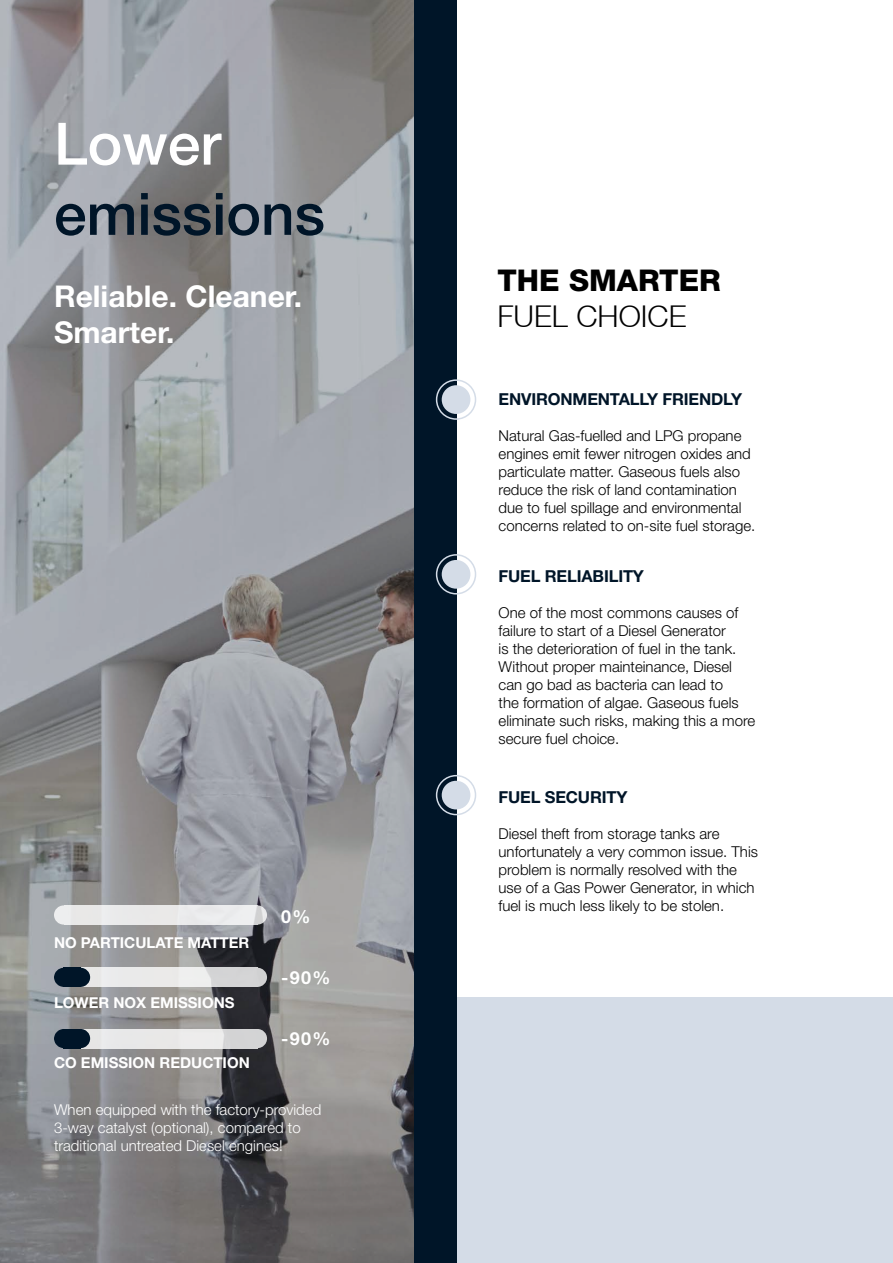
<style>
.page{position:relative;width:893px;height:1263px;background:#fff}
.page>*{position:absolute;margin:0;border:0;box-sizing:border-box;transform-origin:0 0}
.t1{font:500 58.5px "Helvetica Neue LT Pro";color:#001528}
.t2{font:500 58.5px "Helvetica Neue LT Pro";color:#fff}
.t3{font:700 30px/36px "Helvetica Neue LT Std";color:#fff}
.t4{font:800 30px "Helvetica Neue";color:#000}
.t5{font:300 30px "Helvetica Neue LT";color:#000}
.t6{font:700 18px "Helvetica Neue LT Pro";color:#fff}
.t7{font:700 16.5px "Helvetica Neue";letter-spacing:-.01em;color:#001528}
.t8{font:300 15px/18px "Helvetica Neue LT Pro";color:#000}
.t9{font:300 15px/18px "Helvetica Neue LT Pro";color:#fff}
.t10{font:700 15px "Helvetica Neue";color:#fff}
</style>
<div class="page">
<div style="left:0;top:997px;width:893px;height:266px;background:#d4dce7"></div>
<svg style="left:0;top:0;width:415px;height:1263px;background:#909295"></svg>
<div style="left:415px;top:0;width:42px;height:1263px;background:#001528"></div>
<div style="left:64px;top:905px;width:193px;height:19px;background:#eae9ea"></div>
<div style="left:54px;top:905px;width:19px;height:19px;background:#edeeef;border-radius:50%"></div>
<svg style="left:248px;top:905px;width:19px;height:19px"></svg>
<svg style="left:84px;top:968px;width:170px;height:19px;background:#e5e5e5"></svg>
<div style="left:248px;top:968px;width:19px;height:19px;background:#d3d3d4;border-radius:50%"></div>
<svg style="left:84px;top:1029px;width:170px;height:19px;background:#e5e5e5"></svg>
<div style="left:248px;top:1029px;width:19px;height:19px;background:#d4d4d5;border-radius:50%"></div>
<div style="left:54px;top:968px;width:19px;height:19px;background:#001528;border-radius:50%"></div>
<div style="left:71px;top:968px;width:19px;height:19px;background:#001528;border-radius:50%"></div>
<div style="left:64px;top:968px;width:17px;height:19px;background:#001528"></div>
<div style="left:54px;top:1029px;width:19px;height:19px;background:#001528;border-radius:50%"></div>
<div style="left:71px;top:1029px;width:19px;height:19px;background:#001528;border-radius:50%"></div>
<div style="left:64px;top:1029px;width:17px;height:19px;background:#001528"></div>
<div style="left:442px;top:385px;width:28px;height:29px;background:#d4dce7;border-radius:50%"></div>
<div style="left:436px;top:379px;width:40px;height:41px;border:2px solid #d4dce7;border-radius:50%"></div>
<div style="left:442px;top:560px;width:28px;height:29px;background:#d4dce7;border-radius:50%"></div>
<div style="left:436px;top:554px;width:40px;height:40px;border:2px solid #d4dce7;border-radius:50%"></div>
<div style="left:442px;top:781px;width:28px;height:28px;background:#d4dce7;border-radius:50%"></div>
<div style="left:436px;top:775px;width:40px;height:40px;border:2px solid #d4dce7;border-radius:50%"></div>
<h1 class="t2" style="left:54px;top:109px;width:168px">Lower</h1>
<h1 class="t1" style="left:54px;top:179px;width:272px">emissions</h1>
<h2 class="t3" style="left:54px;top:277px;width:250px">Reliable. Cleaner.<br>Smarter.</h2>
<p class="t10" style="left:54px;top:933px;width:197px">NO PARTICULATE MATTER</p>
<p class="t10" style="left:54px;top:993px;width:182px">LOWER NOX EMISSIONS</p>
<p class="t10" style="left:54px;top:1053px;width:197px">CO EMISSION REDUCTION</p>
<p class="t6" style="left:281px;top:905px;width:31px">0%</p>
<p class="t6" style="left:281px;top:966px;width:51px">-90%</p>
<p class="t6" style="left:281px;top:1027px;width:51px">-90%</p>
<p class="t9" style="left:54px;top:1100px;width:269px">When equipped with the factory-provided<br>3-way catalyst (optional), compared to traditional untreated Diesel engines!</p>
<h2 class="t4" style="left:497px;top:263px;width:225px">THE SMARTER</h2>
<h2 class="t5" style="left:497px;top:298px;width:190px">FUEL CHOICE</h2>
<p class="t7" style="left:499px;top:389px;width:245px">ENVIRONMENTALLY FRIENDLY</p>
<p class="t8" style="left:499px;top:427px;width:258px">Natural Gas-fuelled and LPG propane engines emit fewer nitrogen oxides and particulate matter. Gaseous fuels also reduce the risk of land contamination due to fuel spillage and environmental concerns related to on-site fuel storage.</p>
<p class="t7" style="left:499px;top:566px;width:147px">FUEL RELIABILITY</p>
<p class="t8" style="left:499px;top:604px;width:258px">One of the most commons causes of failure to start of a Diesel Generator<br>is the deterioration of fuel in the tank.<br>Without proper mainteinance, Diesel can go bad as bacteria can lead to<br>the formation of algae. Gaseous fuels eliminate such risks, making this a more secure fuel choice.</p>
<p class="t7" style="left:499px;top:787px;width:130px">FUEL SECURITY</p>
<p class="t8" style="left:499px;top:824px;width:261px">Diesel theft from storage tanks are unfortunately a very common issue. This problem is normally resolved with the use of a Gas Power Generator, in which fuel is much less likely to be stolen.</p>
</div>
